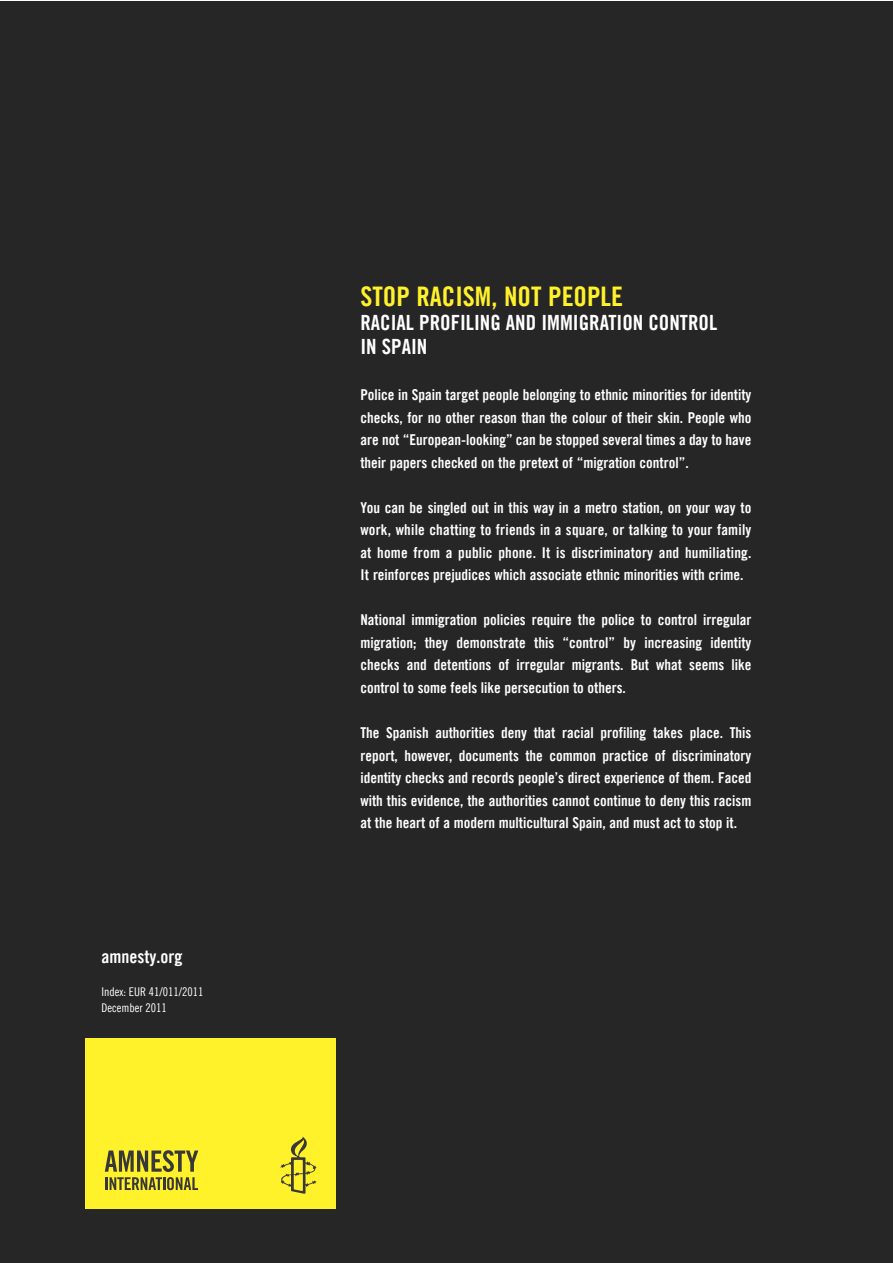
<style>
.page{position:relative;width:893px;height:1263px;background:#fff}
.page>*{position:absolute;margin:0;border:0;box-sizing:border-box;transform-origin:0 0}
.t1{font:27px "Amnesty Trade Gothic Bd Cn 20";color:#fff12a}
.t2{font:21px/24px "Amnesty Trade Gothic Bd Cn 20";color:#fff}
.t3{font:18px "Amnesty Trade Gothic Bd Cn 20";color:#fff}
.t4{font:15px/22.5px "Amnesty Trade Gothic Bd Cn 20";color:#fff;text-align:justify}
.t5{font:12px/16.5px "Amnesty Trade Gothic Cn 18";color:#fff}
</style>
<div class="page">
<div style="left:0;top:1px;width:892px;height:1262px;background:#272627"></div>
<div style="left:85px;top:1039px;width:250px;height:170px;background:#fff12a"></div>
<svg style="left:280px;top:1136px;width:37px;height:58px"></svg>
<svg style="left:105px;top:1150px;width:93px;height:40px"></svg>
<p class="t3" style="left:102px;top:945px;width:82px">amnesty.org</p>
<p class="t5" style="left:102px;top:983px;width:103px">Index: EUR 41/011/2011<br>December 2011</p>
<h1 class="t1" style="left:360px;top:280px;width:264px">STOP RACISM, NOT PEOPLE</h1>
<h2 class="t2" style="left:360px;top:310px;width:358px">RACIAL PROFILING AND IMMIGRATION CONTROL<br>IN SPAIN</h2>
<p class="t4" style="left:360px;top:384px;width:392px">Police in Spain target people belonging to ethnic minorities for identity checks, for no other reason than the colour of their skin. People who are not “European-looking” can be stopped several times a day to have their papers checked on the pretext of “migration control”.</p>
<p class="t4" style="left:360px;top:496px;width:392px">You can be singled out in this way in a metro station, on your way to work, while chatting to friends in a square, or talking to your family at home from a public phone. It is discriminatory and humiliating.<br>It reinforces prejudices which associate ethnic minorities with crime.</p>
<p class="t4" style="left:360px;top:609px;width:392px">National immigration policies require the police to control irregular migration; they demonstrate this “control” by increasing identity checks and detentions of irregular migrants. But what seems like control to some feels like persecution to others.</p>
<p class="t4" style="left:360px;top:721px;width:392px">The Spanish authorities deny that racial profiling takes place. This report, however, documents the common practice of discriminatory identity checks and records people’s direct experience of them. Faced with this evidence, the authorities cannot continue to deny this racism at the heart of a modern multicultural Spain, and must act to stop it.</p>
</div>
